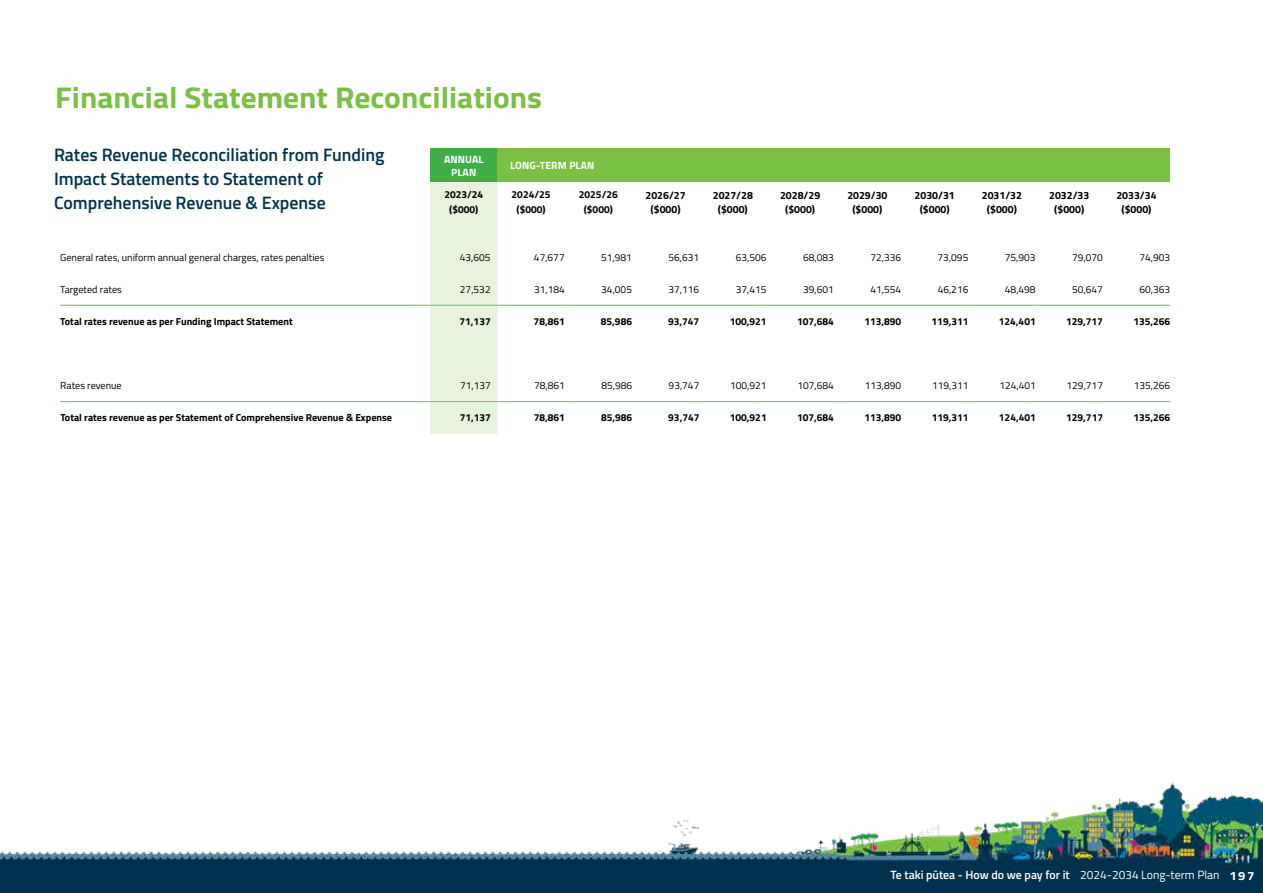
<style>
.page{position:relative;width:1263px;height:893px;background:#fff}
.page>*{position:absolute;margin:0;border:0;box-sizing:border-box;transform-origin:0 0}
.t1{font:700 30px "Titillium";color:#7ac143;scale:1.05 1}
.t2{font:600 18px/24px "Titillium";color:#00334e}
.t3{font:600 12px "Titillium";color:#fff}
.t4{font:700 10.5px "Titillium";color:#000}
.t5{font:700 10.5px/12.8px "Titillium";letter-spacing:.01em;color:#fff;text-align:center}
.t6{font:700 10.2px "Titillium";color:#000}
.t7{font:10.2px "Titillium";color:#000}
.s1{font-weight:400}
.s2{font-weight:700}
</style>
<div class="page">
<img style="left:0;top:782px;width:1263px;height:111px">
<div style="left:430px;top:148px;width:67px;height:34px;background:#41ad49"></div>
<div style="left:497px;top:148px;width:673px;height:34px;background:#7ac143"></div>
<div style="left:430px;top:182px;width:67px;height:252px;background:#e8f3de"></div>
<hr style="left:60px;top:305px;width:370px;height:1px;background:#7ac143">
<hr style="left:430px;top:305px;width:67px;height:1px;background:#7ac143">
<hr style="left:497px;top:305px;width:68px;height:1px;background:#7ac143">
<hr style="left:565px;top:305px;width:67px;height:1px;background:#7ac143">
<hr style="left:632px;top:305px;width:67px;height:1px;background:#7ac143">
<hr style="left:699px;top:305px;width:67px;height:1px;background:#7ac143">
<hr style="left:766px;top:305px;width:68px;height:1px;background:#7ac143">
<hr style="left:834px;top:305px;width:67px;height:1px;background:#7ac143">
<hr style="left:901px;top:305px;width:67px;height:1px;background:#7ac143">
<hr style="left:968px;top:305px;width:67px;height:1px;background:#7ac143">
<hr style="left:1035px;top:305px;width:68px;height:1px;background:#7ac143">
<hr style="left:1103px;top:305px;width:67px;height:1px;background:#7ac143">
<hr style="left:60px;top:401px;width:370px;height:1px;background:#7ac143">
<hr style="left:430px;top:401px;width:67px;height:1px;background:#7ac143">
<hr style="left:497px;top:401px;width:68px;height:1px;background:#7ac143">
<hr style="left:565px;top:401px;width:67px;height:1px;background:#7ac143">
<hr style="left:632px;top:401px;width:67px;height:1px;background:#7ac143">
<hr style="left:699px;top:401px;width:67px;height:1px;background:#7ac143">
<hr style="left:766px;top:401px;width:68px;height:1px;background:#7ac143">
<hr style="left:834px;top:401px;width:67px;height:1px;background:#7ac143">
<hr style="left:901px;top:401px;width:67px;height:1px;background:#7ac143">
<hr style="left:968px;top:401px;width:67px;height:1px;background:#7ac143">
<hr style="left:1035px;top:401px;width:68px;height:1px;background:#7ac143">
<hr style="left:1103px;top:401px;width:67px;height:1px;background:#7ac143">
<h1 class="t1" style="left:55px;top:74px;width:465px">Financial Statement Reconciliations</h1>
<h2 class="t2" style="left:54px;top:141px;width:332px">Rates Revenue Reconciliation from Funding<br>Impact Statements to Statement of<br>Comprehensive Revenue &amp; Expense</h2>
<p class="t5" style="left:444px;top:152px;width:41px">ANNUAL<br>PLAN</p>
<p class="t5" style="left:510px;top:159px;width:86px">LONG-TERM PLAN</p>
<p class="t6" style="left:444px;top:187px;width:40px">2023/24</p>
<p class="t6" style="left:512px;top:187px;width:40px">2024/25</p>
<p class="t6" style="left:579px;top:187px;width:40px">2025/26</p>
<p class="t4" style="left:645px;top:187px;width:42px">2026/27</p>
<p class="t4" style="left:713px;top:187px;width:42px">2027/28</p>
<p class="t4" style="left:780px;top:187px;width:42px">2028/29</p>
<p class="t4" style="left:847px;top:187px;width:42px">2029/30</p>
<p class="t4" style="left:914px;top:187px;width:42px">2030/31</p>
<p class="t4" style="left:982px;top:187px;width:42px">2031/32</p>
<p class="t4" style="left:1049px;top:187px;width:42px">2032/33</p>
<p class="t4" style="left:1116px;top:187px;width:42px">2033/34</p>
<p class="t6" style="left:449px;top:201px;width:31px">($000)</p>
<p class="t6" style="left:516px;top:201px;width:31px">($000)</p>
<p class="t6" style="left:584px;top:201px;width:31px">($000)</p>
<p class="t4" style="left:651px;top:201px;width:31px">($000)</p>
<p class="t4" style="left:718px;top:201px;width:31px">($000)</p>
<p class="t4" style="left:785px;top:201px;width:31px">($000)</p>
<p class="t4" style="left:852px;top:201px;width:31px">($000)</p>
<p class="t4" style="left:920px;top:201px;width:31px">($000)</p>
<p class="t4" style="left:987px;top:201px;width:31px">($000)</p>
<p class="t4" style="left:1054px;top:201px;width:31px">($000)</p>
<p class="t4" style="left:1121px;top:201px;width:31px">($000)</p>
<p class="t7" style="left:60px;top:250px;width:266px">General rates, uniform annual general charges, rates penalties</p>
<p class="t7" style="left:460px;top:250px;width:32px">43,605</p>
<p class="t7" style="left:534px;top:250px;width:32px">47,677</p>
<p class="t7" style="left:601px;top:250px;width:32px">51,981</p>
<p class="t7" style="left:668px;top:250px;width:32px">56,631</p>
<p class="t7" style="left:736px;top:250px;width:32px">63,506</p>
<p class="t7" style="left:803px;top:250px;width:32px">68,083</p>
<p class="t7" style="left:870px;top:250px;width:32px">72,336</p>
<p class="t7" style="left:938px;top:250px;width:32px">73,095</p>
<p class="t7" style="left:1005px;top:250px;width:32px">75,903</p>
<p class="t7" style="left:1072px;top:250px;width:32px">79,070</p>
<p class="t7" style="left:1139px;top:250px;width:32px">74,903</p>
<p class="t7" style="left:60px;top:282px;width:63px">Targeted rates</p>
<p class="t7" style="left:460px;top:282px;width:32px">27,532</p>
<p class="t7" style="left:534px;top:282px;width:32px">31,184</p>
<p class="t7" style="left:601px;top:282px;width:32px">34,005</p>
<p class="t7" style="left:668px;top:282px;width:32px">37,116</p>
<p class="t7" style="left:736px;top:282px;width:32px">37,415</p>
<p class="t7" style="left:803px;top:282px;width:32px">39,601</p>
<p class="t7" style="left:870px;top:282px;width:32px">41,554</p>
<p class="t7" style="left:938px;top:282px;width:32px">46,216</p>
<p class="t7" style="left:1005px;top:282px;width:32px">48,498</p>
<p class="t7" style="left:1072px;top:282px;width:32px">50,647</p>
<p class="t7" style="left:1139px;top:282px;width:32px">60,363</p>
<p class="t6" style="left:60px;top:314px;width:234px">Total rates revenue as per Funding Impact Statement</p>
<p class="t6" style="left:460px;top:314px;width:33px">71,137</p>
<p class="t6" style="left:534px;top:314px;width:33px">78,861</p>
<p class="t6" style="left:601px;top:314px;width:33px">85,986</p>
<p class="t6" style="left:668px;top:314px;width:33px">93,747</p>
<p class="t6" style="left:730px;top:314px;width:38px">100,921</p>
<p class="t6" style="left:797px;top:314px;width:38px">107,684</p>
<p class="t6" style="left:864px;top:314px;width:38px">113,890</p>
<p class="t6" style="left:931px;top:314px;width:38px">119,311</p>
<p class="t6" style="left:999px;top:314px;width:38px">124,401</p>
<p class="t6" style="left:1066px;top:314px;width:38px">129,717</p>
<p class="t6" style="left:1133px;top:314px;width:38px">135,266</p>
<p class="t7" style="left:60px;top:378px;width:63px">Rates revenue</p>
<p class="t7" style="left:460px;top:378px;width:32px">71,137</p>
<p class="t7" style="left:534px;top:378px;width:32px">78,861</p>
<p class="t7" style="left:601px;top:378px;width:32px">85,986</p>
<p class="t7" style="left:669px;top:378px;width:32px">93,747</p>
<p class="t7" style="left:730px;top:378px;width:38px">100,921</p>
<p class="t7" style="left:797px;top:378px;width:38px">107,684</p>
<p class="t7" style="left:865px;top:378px;width:38px">113,890</p>
<p class="t7" style="left:932px;top:378px;width:38px">119,311</p>
<p class="t7" style="left:999px;top:378px;width:38px">124,401</p>
<p class="t7" style="left:1066px;top:378px;width:38px">129,717</p>
<p class="t7" style="left:1134px;top:378px;width:38px">135,266</p>
<p class="t6" style="left:60px;top:410px;width:333px">Total rates revenue as per Statement of Comprehensive Revenue &amp; Expense</p>
<p class="t6" style="left:460px;top:410px;width:33px">71,137</p>
<p class="t6" style="left:534px;top:410px;width:33px">78,861</p>
<p class="t6" style="left:601px;top:410px;width:33px">85,986</p>
<p class="t6" style="left:668px;top:410px;width:33px">93,747</p>
<p class="t6" style="left:730px;top:410px;width:38px">100,921</p>
<p class="t6" style="left:797px;top:410px;width:38px">107,684</p>
<p class="t6" style="left:864px;top:410px;width:38px">113,890</p>
<p class="t6" style="left:932px;top:410px;width:38px">119,311</p>
<p class="t6" style="left:999px;top:410px;width:38px">124,401</p>
<p class="t6" style="left:1066px;top:410px;width:38px">129,717</p>
<p class="t6" style="left:1133px;top:410px;width:38px">135,266</p>
<p class="t3" style="left:890px;top:866px;width:365px">Te taki pūtea - How do we pay for it <span class="s1">2024-2034 Long-term Plan</span> <span class="s2">197</span></p>
</div>
